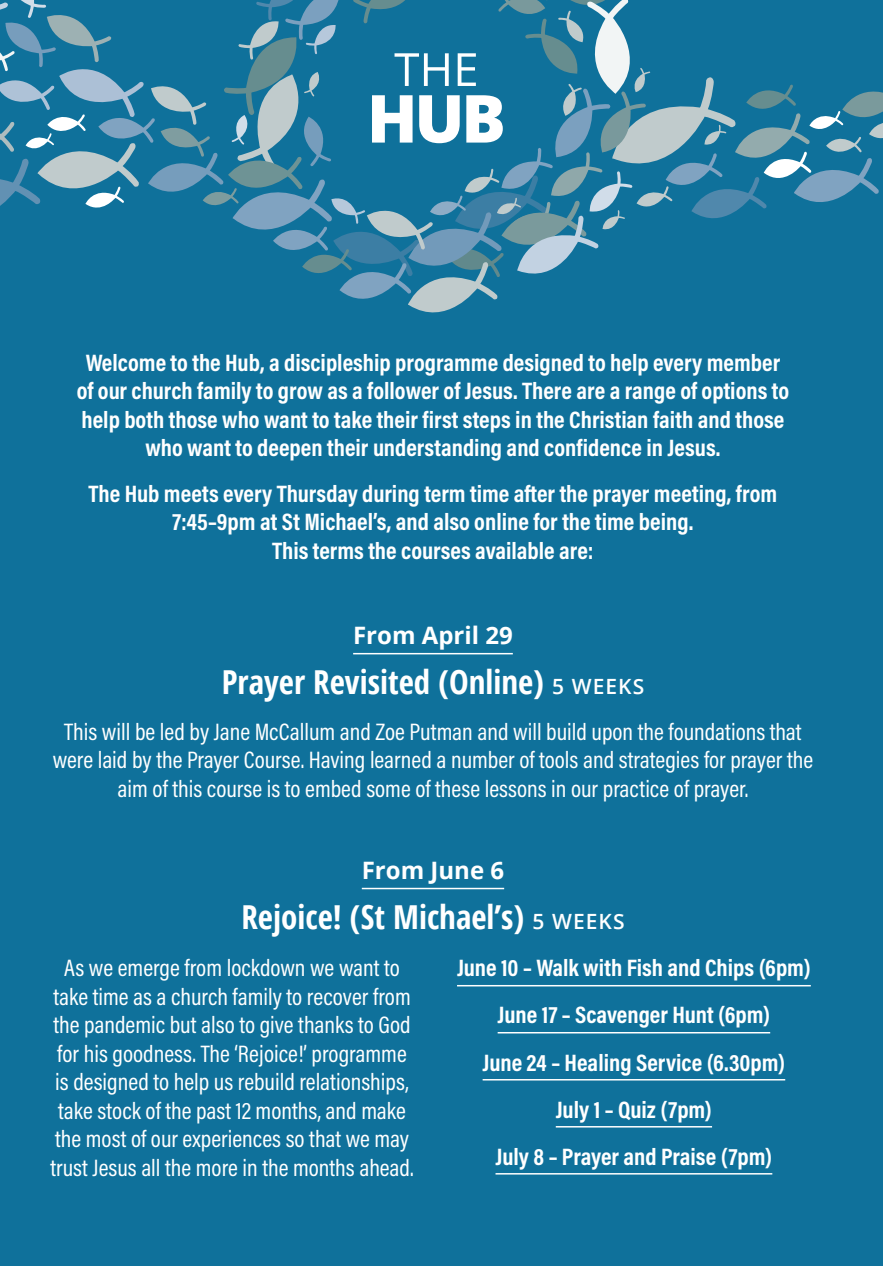
<style>
.page{position:relative;width:883px;height:1266px;background:#0f719b}
.page>*{position:absolute;margin:0;border:0;box-sizing:border-box;transform-origin:0 0}
.t1{font:700 condensed 33px "Open Sans";color:#fff}
.t2{font:700 24px/28.5px "Acumin Pro Cond";color:#fff;text-align:center}
.t3{font:24px/28.5px "Acumin Pro Cond";color:#fff;text-align:center}
.t4{font:700 24px "Open Sans";color:#fff}
.s1{font-weight:600;font-stretch:normal;font-size:21px}
</style>
<div class="page">
<hr style="left:353px;top:653px;width:160px;height:1px;background:#fff">
<hr style="left:362px;top:887px;width:142px;height:2px;background:#fff">
<hr style="left:457px;top:985px;width:354px;height:1px;background:#fff">
<hr style="left:498px;top:1032px;width:272px;height:1px;background:#fff">
<hr style="left:483px;top:1079px;width:302px;height:1px;background:#fff">
<hr style="left:556px;top:1126px;width:156px;height:1px;background:#fff">
<hr style="left:495px;top:1173px;width:277px;height:1px;background:#fff">
<svg style="left:0;top:0;width:883px;height:313px"></svg>
<p class="t2" style="left:77px;top:348px;width:714px">Welcome to the Hub, a discipleship programme designed to help every member of our church family to grow as a follower of Jesus. There are a range of options to help both those who want to take their first steps in the Christian faith and those who want to deepen their understanding and confidence in Jesus.</p>
<p class="t2" style="left:89px;top:479px;width:690px">The Hub meets every Thursday during term time after the prayer meeting, from<br>7:45–9pm at St Michael’s, and also online for the time being.<br>This terms the courses available are:</p>
<p class="t4" style="left:353px;top:619px;width:161px">From April 29</p>
<h1 class="t1" style="left:222px;top:659px;width:424px">Prayer Revisited (Online) <span class="s1">5 WEEKS</span></h1>
<p class="t3" style="left:53px;top:717px;width:762px">This will be led by Jane McCallum and Zoe Putman and will build upon the foundations that were laid by the Prayer Course. Having learned a number of tools and strategies for prayer the aim of this course is to embed some of these lessons in our practice of prayer.</p>
<p class="t4" style="left:362px;top:853px;width:144px">From June 6</p>
<h1 class="t1" style="left:241px;top:894px;width:385px">Rejoice! (St Michael’s) <span class="s1">5 WEEKS</span></h1>
<p class="t3" style="left:50px;top:953px;width:365px">As we emerge from lockdown we want to take time as a church family to recover from the pandemic but also to give thanks to God for his goodness. The ‘Rejoice!’ programme is designed to help us rebuild relationships, take stock of the past 12 months, and make the most of our experiences so that we may trust Jesus all the more in the months ahead.</p>
<p class="t2" style="left:457px;top:944px;width:355px;line-height:47.1px">June 10 – Walk with Fish and Chips (6pm)<br>June 17 – Scavenger Hunt (6pm)<br>June 24 – Healing Service (6.30pm)<br>July 1 – Quiz (7pm)<br>July 8 – Prayer and Praise (7pm)</p>
</div>
